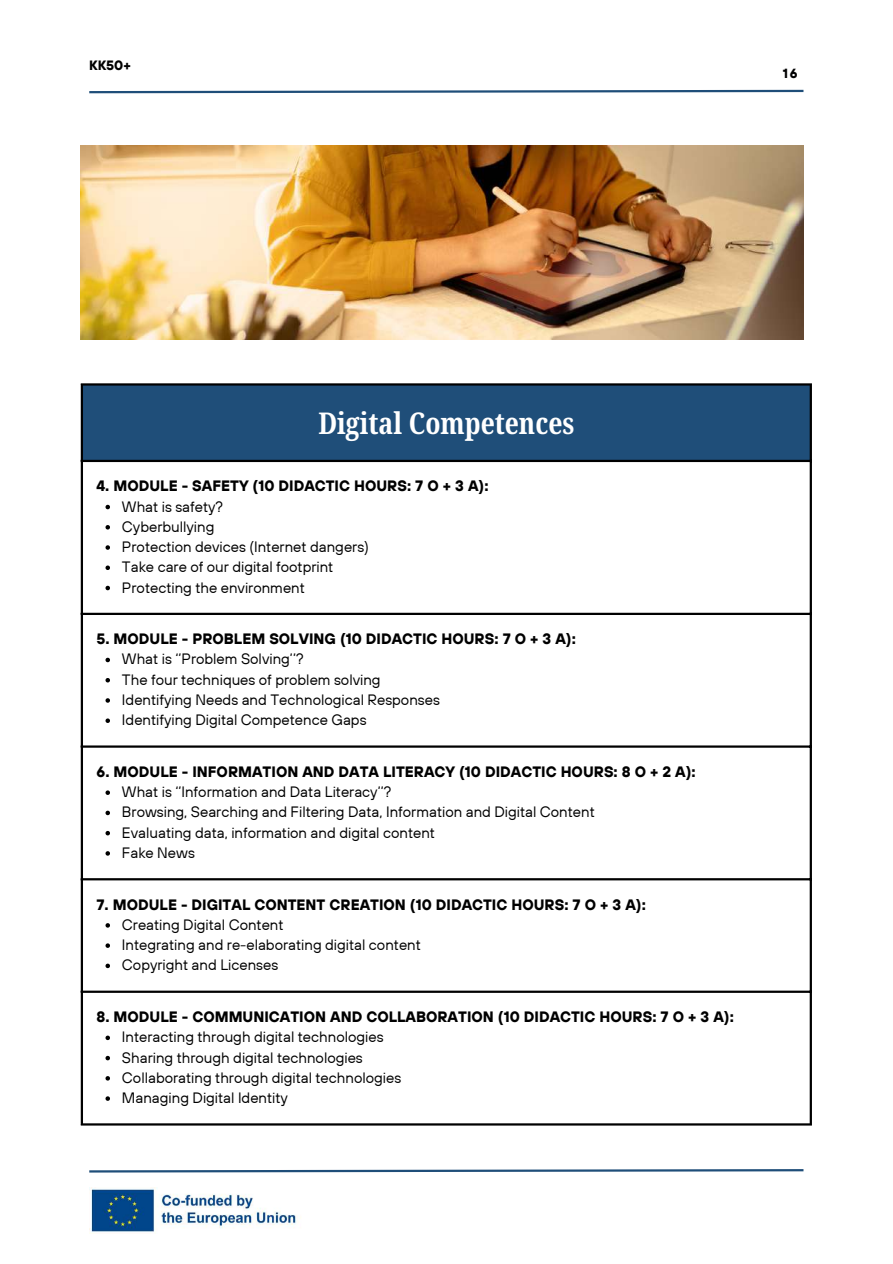
<style>
.page{position:relative;width:893px;height:1264px;background:#fff}
.page>*{position:absolute;margin:0;border:0;box-sizing:border-box;transform-origin:0 0}
.t1{font:700 extra-condensed 30px "Noto Serif Ethiopic";color:#fff}
.t2{font:15px/20.2px "TT Hoves";color:#000}
.t3{font:700 15px "TT Hoves";color:#000}
.t4{font:700 13.5px "TT Hoves";color:#000001}
.t5{font:700 13.2px "TT Hoves";color:#000001}
</style>
<div class="page">
<svg style="left:89px;top:89px;width:715px;height:5px"></svg>
<svg style="left:89px;top:1169px;width:715px;height:4px"></svg>
<div style="left:82px;top:384px;width:729px;height:77px;background:#1f4e79"></div>
<svg style="left:105px;top:505px;width:5px;height:4px"></svg>
<svg style="left:105px;top:525px;width:5px;height:4px"></svg>
<svg style="left:105px;top:545px;width:5px;height:5px"></svg>
<svg style="left:105px;top:565px;width:5px;height:5px"></svg>
<svg style="left:105px;top:585px;width:5px;height:5px"></svg>
<svg style="left:105px;top:657px;width:5px;height:5px"></svg>
<svg style="left:105px;top:678px;width:5px;height:4px"></svg>
<svg style="left:105px;top:698px;width:5px;height:4px"></svg>
<svg style="left:105px;top:718px;width:5px;height:5px"></svg>
<svg style="left:105px;top:790px;width:5px;height:5px"></svg>
<svg style="left:105px;top:810px;width:5px;height:5px"></svg>
<svg style="left:105px;top:831px;width:5px;height:4px"></svg>
<svg style="left:105px;top:851px;width:5px;height:4px"></svg>
<svg style="left:105px;top:923px;width:5px;height:4px"></svg>
<svg style="left:105px;top:943px;width:5px;height:4px"></svg>
<svg style="left:105px;top:963px;width:5px;height:5px"></svg>
<svg style="left:105px;top:1035px;width:5px;height:5px"></svg>
<svg style="left:105px;top:1055px;width:5px;height:5px"></svg>
<svg style="left:105px;top:1076px;width:5px;height:4px"></svg>
<svg style="left:105px;top:1096px;width:5px;height:4px"></svg>
<hr style="left:81px;top:385px;width:2px;height:738px;background:#000">
<hr style="left:809px;top:385px;width:2px;height:738px;background:#000">
<hr style="left:81px;top:383px;width:730px;height:2px;background:#000">
<hr style="left:81px;top:460px;width:730px;height:2px;background:#000">
<hr style="left:81px;top:612px;width:730px;height:3px;background:#000">
<hr style="left:81px;top:745px;width:730px;height:2px;background:#000">
<hr style="left:81px;top:878px;width:730px;height:2px;background:#000">
<hr style="left:81px;top:990px;width:730px;height:2px;background:#000">
<hr style="left:81px;top:1123px;width:730px;height:2px;background:#000">
<img style="left:81px;top:145px;width:722px;height:195px">
<img style="left:89px;top:1187px;width:212px;height:46px">
<p class="t4" style="left:89px;top:57px;width:43px">KK50+</p>
<p class="t5" style="left:782px;top:65px;width:16px">16</p>
<h1 class="t1" style="left:318px;top:402px;width:257px">Digital Competences</h1>
<p class="t3" style="left:96px;top:476px;width:393px">4. MODULE - SAFETY (10 DIDACTIC HOURS: 7 O + 3 A):</p>
<p class="t2" style="left:122px;top:496px;width:248px">What is safety?<br>Cyberbullying<br>Protection devices (Internet dangers)<br>Take care of our digital footprint<br>Protecting the environment</p>
<p class="t3" style="left:96px;top:629px;width:481px">5. MODULE - PROBLEM SOLVING (10 DIDACTIC HOURS: 7 O + 3 A):</p>
<p class="t2" style="left:122px;top:648px;width:319px">What is ‘’Problem Solving’’?<br>The four techniques of problem solving Identifying Needs and Technological Responses Identifying Digital Competence Gaps</p>
<p class="t3" style="left:96px;top:762px;width:600px">6. MODULE - INFORMATION AND DATA LITERACY (10 DIDACTIC HOURS: 8 O + 2 A):</p>
<p class="t2" style="left:122px;top:781px;width:474px">What is ‘’Information and Data Literacy’’?<br>Browsing, Searching and Filtering Data, Information and Digital Content Evaluating data, information and digital content<br>Fake News</p>
<p class="t3" style="left:96px;top:894px;width:551px">7. MODULE - DIGITAL CONTENT CREATION (10 DIDACTIC HOURS: 7 O + 3 A):</p>
<p class="t2" style="left:122px;top:914px;width:300px">Creating Digital Content<br>Integrating and re-elaborating digital content<br>Copyright and Licenses</p>
<p class="t3" style="left:96px;top:1007px;width:638px">8. MODULE - COMMUNICATION AND COLLABORATION (10 DIDACTIC HOURS: 7 O + 3 A):</p>
<p class="t2" style="left:122px;top:1026px;width:281px">Interacting through digital technologies Sharing through digital technologies Collaborating through digital technologies Managing Digital Identity</p>
</div>
